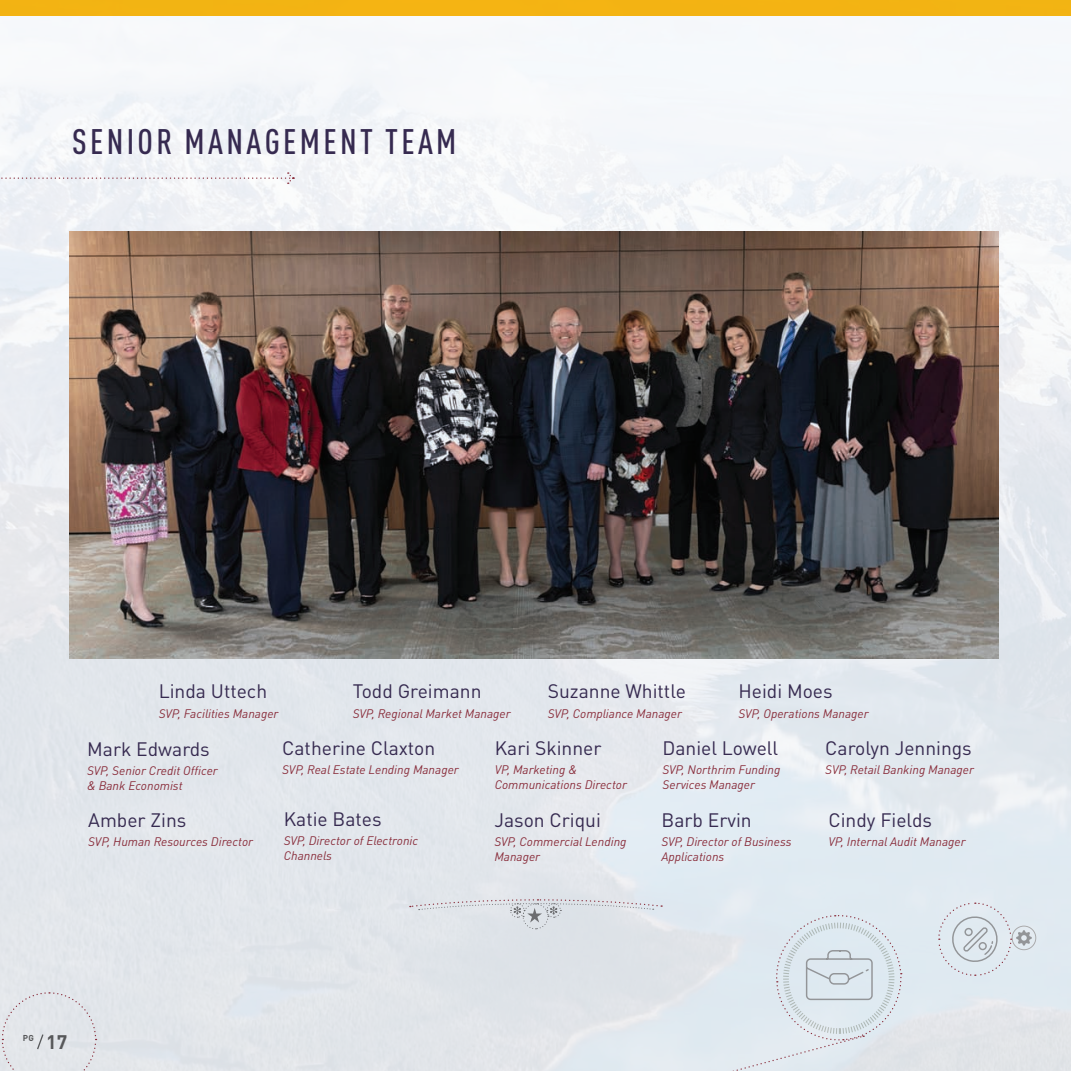
<style>
.page{position:relative;width:1071px;height:1071px;background:#fff}
.page>*{position:absolute;margin:0;border:0;box-sizing:border-box;transform-origin:0 0}
.t1{font:500 condensed 35px "DIN Pro";letter-spacing:.095em;color:#362a50}
.t2{font:700 19.43px "DIN Pro";color:#57585a}
.t3{font:19.25px "DIN Pro";color:#362a50}
.t4{font:19.25px "DIN";color:#362a50}
.t5{font:italic 12.25px/14.7px "DIN Pro";color:#892c3a}
.t6{font:700 8.4px "DIN Pro";color:#57585a}
</style>
<div class="page">
<img style="left:0;top:36px;width:1071px;height:1035px">
<div style="left:0;top:0;width:1071px;height:16px;background:#f3b313"></div>
<svg style="left:0;top:172px;width:294px;height:12px"></svg>
<div style="left:1px;top:992px;width:96px;height:79px;background:#e2e6ea"></div>
<img style="left:69px;top:232px;width:929px;height:427px">
<div style="left:410px;top:899px;width:492px;height:172px;background:#dfe6eb"></div>
<svg style="left:938px;top:902px;width:98px;height:75px;background:#d9e1e8"></svg>
<h1 class="t1" style="left:72px;top:115px;width:386px">SENIOR MANAGEMENT TEAM</h1>
<h3 class="t3" style="left:159px;top:676px;width:110px">Linda Uttech</h3>
<p class="t5" style="left:159px;top:705px;width:121px">SVP, Facilities Manager</p>
<h3 class="t3" style="left:353px;top:676px;width:130px">Todd Greimann</h3>
<p class="t5" style="left:353px;top:705px;width:159px">SVP, Regional Market Manager</p>
<h3 class="t3" style="left:548px;top:676px;width:140px">Suzanne Whittle</h3>
<p class="t5" style="left:548px;top:705px;width:136px">SVP, Compliance Manager</p>
<h3 class="t3" style="left:738px;top:676px;width:96px">Heidi Moes</h3>
<p class="t5" style="left:738px;top:705px;width:132px">SVP, Operations Manager</p>
<h3 class="t4" style="left:87px;top:737px;width:124px">Mark Edwards</h3>
<p class="t5" style="left:87px;top:762px;width:132px">SVP, Senior Credit Officer &amp; Bank Economist</p>
<h3 class="t3" style="left:88px;top:805px;width:100px">Amber Zins</h3>
<p class="t5" style="left:88px;top:833px;width:166px">SVP, Human Resources Director</p>
<h3 class="t3" style="left:282px;top:733px;width:154px">Catherine Claxton</h3>
<p class="t5" style="left:282px;top:761px;width:178px">SVP, Real Estate Lending Manager</p>
<h3 class="t3" style="left:284px;top:804px;width:99px">Katie Bates</h3>
<p class="t5" style="left:284px;top:832px;width:136px">SVP, Director of Electronic<br>Channels</p>
<h3 class="t3" style="left:495px;top:733px;width:108px">Kari Skinner</h3>
<p class="t5" style="left:495px;top:761px;width:134px">VP, Marketing &amp;<br>Communications Director</p>
<h3 class="t3" style="left:494px;top:805px;width:108px">Jason Criqui</h3>
<p class="t5" style="left:494px;top:833px;width:134px">SVP, Commercial Lending<br>Manager</p>
<h3 class="t3" style="left:663px;top:733px;width:117px">Daniel Lowell</h3>
<p class="t5" style="left:663px;top:761px;width:119px">SVP, Northrim Funding<br>Services Manager</p>
<h3 class="t3" style="left:662px;top:805px;width:92px">Barb Ervin</h3>
<p class="t5" style="left:662px;top:833px;width:131px">SVP, Director of Business<br>Applications</p>
<h3 class="t3" style="left:825px;top:733px;width:148px">Carolyn Jennings</h3>
<p class="t5" style="left:825px;top:761px;width:150px">SVP, Retail Banking Manager</p>
<h3 class="t3" style="left:829px;top:805px;width:105px">Cindy Fields</h3>
<p class="t5" style="left:829px;top:833px;width:139px">VP, Internal Audit Manager</p>
<p class="t6" style="left:23px;top:1031px;width:12px">PG</p>
<h2 class="t2" style="left:46px;top:1026px;width:23px">17</h2>
</div>
